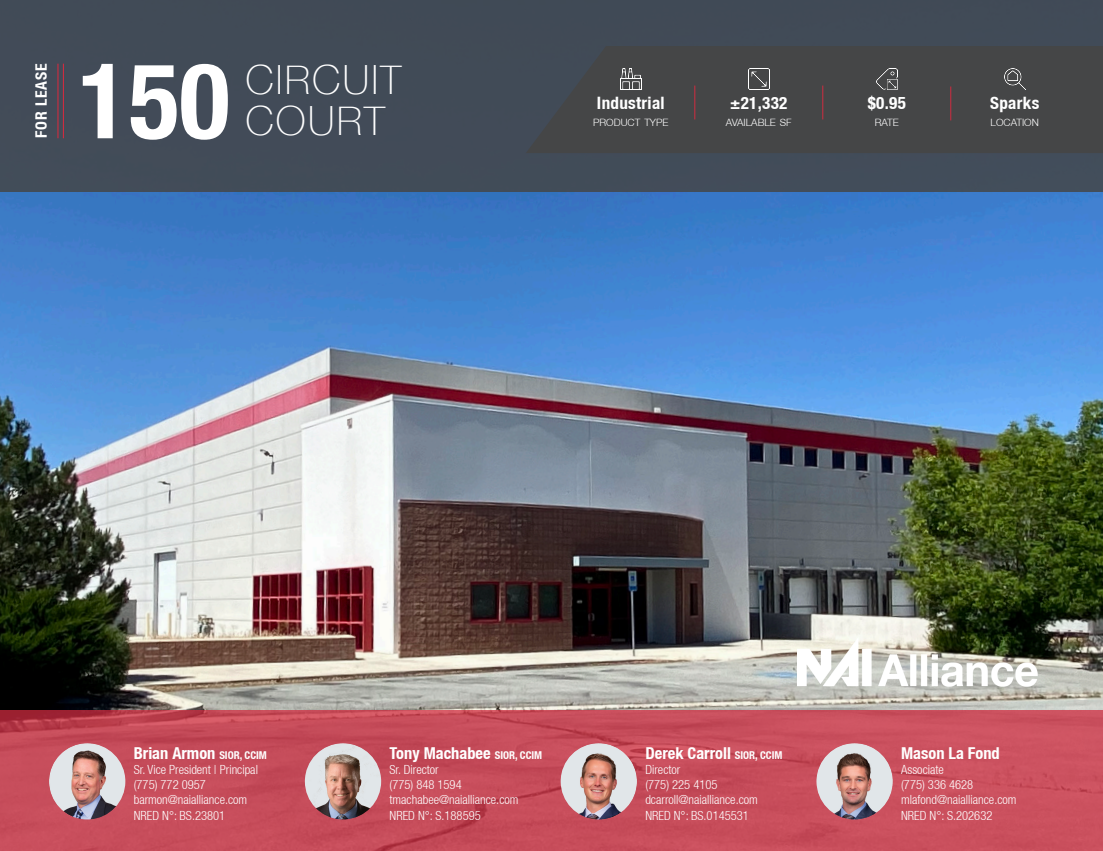
<style>
.page{position:relative;width:1103px;height:851px;background:#fff}
.page>*{position:absolute;margin:0;border:0;box-sizing:border-box;transform-origin:0 0}
.t1{font:700 condensed 105px "Helvetica Neue LT";color:#fff}
.t2{font:100 40.25px/40.2px "Helvetica Neue LT";letter-spacing:.05em;color:#fff}
.t3{font:700 condensed 17.15px "Helvetica Neue LT";letter-spacing:.02em;color:#fff}
.t4{font:700 condensed 16.45px "Helvetica Neue LT";color:#fff}
.t5{font:700 condensed 15.75px "Helvetica Neue LT";letter-spacing:.05em;color:#fff}
.t6{font:300 condensed 12.6px/15px "Helvetica Neue LT";color:#fff}
.t7{font:300 10.15px "Helvetica Neue LT";color:#fff}
.s1{font-size:10.85px}
</style>
<div class="page">
<img style="left:0;top:191px;width:1102px;height:519px">
<div style="left:0;top:0;width:1102px;height:191px;background:#414b58"></div>
<hr style="left:63px;top:64px;width:1px;height:74px;background:#d02c40">
<hr style="left:57px;top:64px;width:1px;height:74px;background:#d02c40">
<svg style="left:526px;top:46px;width:576px;height:107px;background:#454648"></svg>
<hr style="left:822px;top:86px;width:1px;height:33px;background:#d02c40">
<hr style="left:694px;top:86px;width:1px;height:33px;background:#d02c40">
<hr style="left:950px;top:86px;width:1px;height:34px;background:#d02c40">
<img style="left:1004px;top:68px;width:21px;height:21px">
<img style="left:876px;top:68px;width:21px;height:21px">
<img style="left:748px;top:68px;width:21px;height:21px">
<img style="left:620px;top:68px;width:21px;height:21px">
<svg style="left:0;top:710px;width:1102px;height:140px;background:#c64c5a"></svg>
<img style="left:797px;top:637px;width:240px;height:49px">
<img style="left:816px;top:743px;width:76px;height:76px;border-radius:38px">
<img style="left:560px;top:743px;width:77px;height:76px;border-radius:38px">
<img style="left:305px;top:743px;width:76px;height:76px;border-radius:38px">
<img style="left:49px;top:743px;width:76px;height:76px;border-radius:38px">
<p class="t5" style="left:32px;top:138px;width:76px;rotate:-90deg">FOR LEASE</p>
<h1 class="t1" style="left:78px;top:37px;width:153px">150</h1>
<h2 class="t2" style="left:245px;top:60px;width:157px">CIRCUIT<br>COURT</h2>
<h3 class="t3" style="left:597px;top:92px;width:69px">Industrial</h3>
<p class="t7" style="left:593px;top:117px;width:77px">PRODUCT TYPE</p>
<h3 class="t3" style="left:730px;top:92px;width:59px">±21,332</h3>
<p class="t7" style="left:726px;top:117px;width:67px">AVAILABLE SF</p>
<h3 class="t3" style="left:867px;top:92px;width:40px">$0.95</h3>
<p class="t7" style="left:874px;top:117px;width:26px">RATE</p>
<h3 class="t3" style="left:990px;top:92px;width:51px">Sparks</h3>
<p class="t7" style="left:990px;top:117px;width:50px">LOCATION</p>
<h3 class="t4" style="left:134px;top:743px;width:135px">Brian Armon <span class="s1">SIOR, CCIM</span></h3>
<p class="t6" style="left:134px;top:762px;width:126px">Sr. Vice President | Principal (775) 772 0957 barmon@naialliance.com<br>NRED N°: BS.23801</p>
<h3 class="t4" style="left:389px;top:743px;width:154px">Tony Machabee <span class="s1">SIOR, CCIM</span></h3>
<p class="t6" style="left:389px;top:762px;width:130px">Sr. Director<br>(775) 848 1594 tmachabee@naialliance.com<br>NRED N°: S.188595</p>
<h3 class="t4" style="left:645px;top:743px;width:139px">Derek Carroll <span class="s1">SIOR, CCIM</span></h3>
<p class="t6" style="left:645px;top:762px;width:114px">Director<br>(775) 225 4105 dcarroll@naialliance.com<br>NRED N°: BS.0145531</p>
<h3 class="t4" style="left:901px;top:743px;width:100px">Mason La Fond</h3>
<p class="t6" style="left:901px;top:762px;width:117px">Associate<br>(775) 336 4628 mlafond@naialliance.com<br>NRED N°: S.202632</p>
</div>
